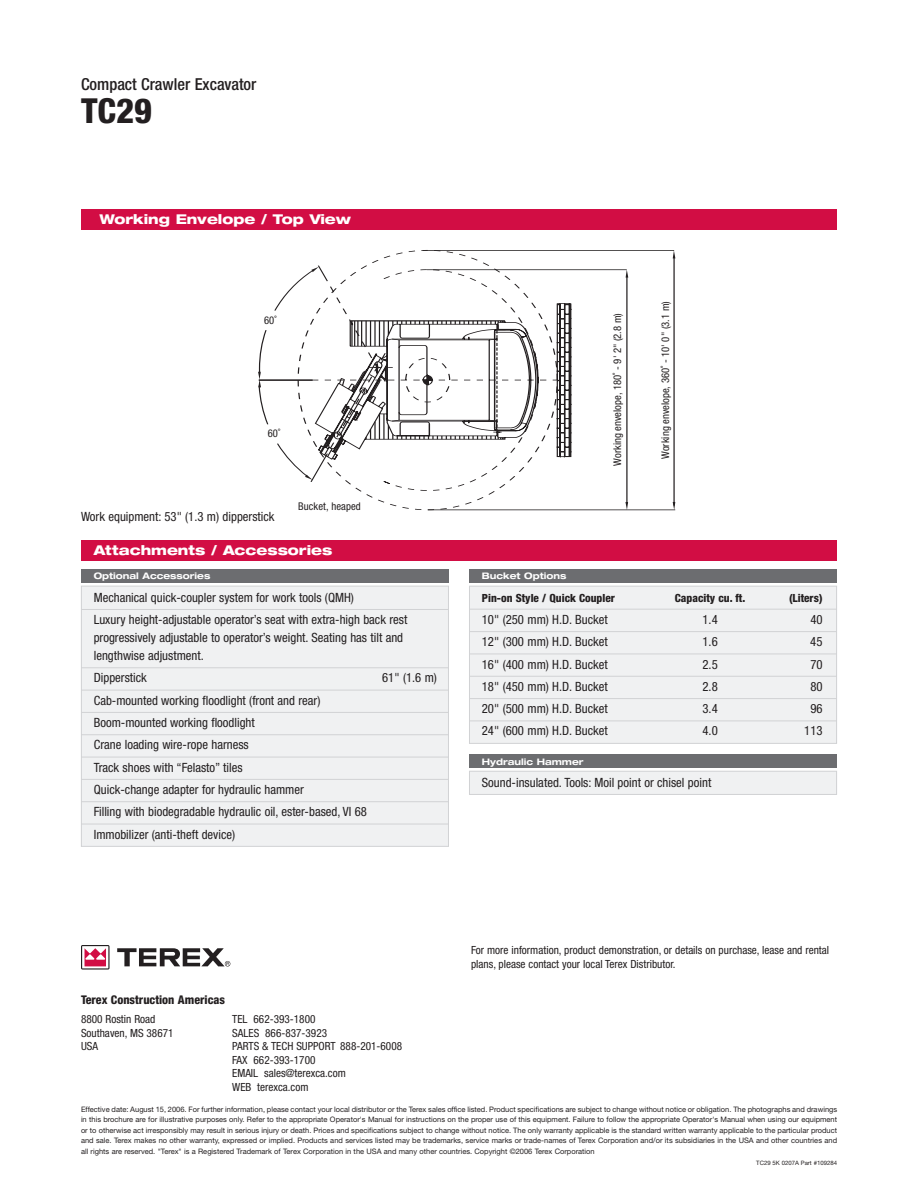
<style>
.page{position:relative;width:918px;height:1188px;background:#fff}
.page>*{position:absolute;margin:0;border:0;box-sizing:border-box;transform-origin:0 0}
.t1{font:800 condensed 34.5px "Helvetica Neue";color:#231f20}
.t2{font:500 condensed 16.5px "Helvetica Neue";color:#231f20}
.t3{font:800 expanded 13.5px "Helvetica Neue";color:#fff}
.t4{font:condensed 12.75px/22.4px "Helvetica Neue";color:#231f20}
.t5{font:800 condensed 12px "Helvetica Neue";color:#231f20}
.t6{font:condensed 11.25px/13.5px "Helvetica Neue";color:#231f20}
.t7{font:800 condensed 11.25px "Helvetica Neue";color:#231f20}
.t8{font:condensed 10.65px "Helvetica Neue";color:#231f20}
.t9{font:700 expanded 9px "Helvetica Neue";color:#fff}
.t10{font:7.5px/10.5px "Helvetica Neue";color:#231f20;text-align:justify}
.t11{font:6px "Helvetica Neue";color:#231f20}
</style>
<div class="page">
<div style="left:81px;top:209px;width:756px;height:20px;background:#d20d44"></div>
<div style="left:82px;top:586px;width:366px;height:260px;background:#f0f1f2"></div>
<div style="left:81px;top:586px;width:368px;height:261px;border:1px solid #d1d2d4"></div>
<div style="left:81px;top:569px;width:368px;height:14px;background:#6c6d70"></div>
<hr style="left:81px;top:609px;width:368px;height:1px;background:#d1d2d4">
<hr style="left:81px;top:667px;width:368px;height:1px;background:#d1d2d4">
<hr style="left:81px;top:690px;width:368px;height:1px;background:#d1d2d4">
<hr style="left:81px;top:712px;width:368px;height:1px;background:#d1d2d4">
<hr style="left:81px;top:734px;width:368px;height:1px;background:#d1d2d4">
<hr style="left:81px;top:757px;width:368px;height:1px;background:#d1d2d4">
<hr style="left:81px;top:779px;width:368px;height:1px;background:#d1d2d4">
<hr style="left:81px;top:801px;width:368px;height:1px;background:#d1d2d4">
<hr style="left:81px;top:824px;width:368px;height:1px;background:#d1d2d4">
<div style="left:470px;top:772px;width:366px;height:22px;background:#f0f1f2"></div>
<div style="left:469px;top:771px;width:368px;height:24px;border:1px solid #d1d2d4"></div>
<div style="left:469px;top:754px;width:368px;height:14px;background:#6c6d70"></div>
<svg style="left:310px;top:250px;width:364px;height:260px"></svg>
<hr style="left:674px;top:258px;width:1px;height:248px;background:#231f20">
<hr style="left:627px;top:276px;width:1px;height:228px;background:#231f20">
<svg style="left:626px;top:270px;width:2px;height:8px"></svg>
<svg style="left:625px;top:502px;width:3px;height:8px"></svg>
<svg style="left:673px;top:250px;width:2px;height:8px"></svg>
<svg style="left:673px;top:502px;width:2px;height:8px"></svg>
<svg style="left:258px;top:267px;width:61px;height:213px"></svg>
<div style="left:81px;top:540px;width:756px;height:20px;background:#d20d44"></div>
<svg style="left:81px;top:945px;width:29px;height:25px"></svg>
<svg style="left:117px;top:948px;width:113px;height:19px"></svg>
<div style="left:470px;top:587px;width:366px;height:156px;background:#f0f1f2"></div>
<div style="left:469px;top:586px;width:368px;height:158px;border:1px solid #d1d2d4"></div>
<div style="left:469px;top:569px;width:368px;height:14px;background:#6c6d70"></div>
<hr style="left:469px;top:609px;width:368px;height:1px;background:#d1d2d4">
<hr style="left:469px;top:631px;width:368px;height:1px;background:#d1d2d4">
<hr style="left:469px;top:654px;width:368px;height:1px;background:#d1d2d4">
<hr style="left:469px;top:676px;width:368px;height:1px;background:#d1d2d4">
<hr style="left:469px;top:698px;width:368px;height:1px;background:#d1d2d4">
<hr style="left:469px;top:721px;width:368px;height:1px;background:#d1d2d4">
<h2 class="t2" style="left:81px;top:78px;width:177px">Compact Crawler Excavator</h2>
<h1 class="t1" style="left:81px;top:98px;width:72px">TC29</h1>
<h3 class="t3" style="left:100px;top:214px;width:253px">Working Envelope / Top View</h3>
<h3 class="t8" style="left:264px;top:316px;width:14px">60˚</h3>
<h3 class="t8" style="left:268px;top:429px;width:14px">60˚</h3>
<h3 class="t8" style="left:298px;top:503px;width:64px">Bucket, heaped</h3>
<h3 class="t4" style="left:81px;top:506px;width:195px">Work equipment: 53" (1.3 m) dipperstick</h3>
<h3 class="t3" style="left:94px;top:545px;width:240px">Attachments / Accessories</h3>
<p class="t9" style="left:94px;top:573px;width:118px">Optional Accessories</p>
<h3 class="t4" style="left:94px;top:587px;width:315px">Mechanical quick-coupler system for work tools (QMH)<br>Luxury height-adjustable operator’s seat with extra-high back rest</h3>
<h3 class="t4" style="left:94px;top:630px;width:311px;line-height:18px">progressively adjustable to operator’s weight. Seating has tilt and lengthwise adjustment.</h3>
<h3 class="t4" style="left:94px;top:668px;width:55px">Dipperstick</h3>
<h3 class="t4" style="left:382px;top:668px;width:56px">61" (1.6 m)</h3>
<p class="t4" style="left:94px;top:690px;width:275px">Cab-mounted working floodlight (front and rear)<br>Boom-mounted working floodlight<br>Crane loading wire-rope harness<br>Track shoes with “Felasto” tiles<br>Quick-change adapter for hydraulic hammer<br>Filling with biodegradable hydraulic oil, ester-based, VI 68<br>Immobilizer (anti-theft device)</p>
<h3 class="t8" style="left:614px;top:466px;width:154px;rotate:-90deg">Working envelope 180 9 2 (2 8 m)</h3>
<h3 class="t8" style="left:662px;top:459px;width:159px;rotate:-90deg">Working envelope 360 10 0 (3 1 m)</h3>
<p class="t9" style="left:482px;top:573px;width:86px">Bucket Options</p>
<h3 class="t7" style="left:482px;top:594px;width:135px">Pin-on Style / Quick Coupler</h3>
<h3 class="t7" style="left:675px;top:594px;width:72px">Capacity cu. ft.</h3>
<h3 class="t7" style="left:789px;top:594px;width:35px">(Liters)</h3>
<h3 class="t4" style="left:482px;top:609px;width:127px">10" (250 mm) H.D. Bucket</h3>
<h3 class="t4" style="left:703px;top:609px;width:17px">1.4</h3>
<h3 class="t4" style="left:810px;top:609px;width:14px">40</h3>
<h3 class="t4" style="left:482px;top:632px;width:127px">12" (300 mm) H.D. Bucket</h3>
<h3 class="t4" style="left:702px;top:632px;width:17px">1.6</h3>
<h3 class="t4" style="left:810px;top:632px;width:14px">45</h3>
<h3 class="t4" style="left:482px;top:654px;width:127px">16" (400 mm) H.D. Bucket</h3>
<h3 class="t4" style="left:703px;top:654px;width:17px">2.5</h3>
<h3 class="t4" style="left:810px;top:654px;width:14px">70</h3>
<h3 class="t4" style="left:482px;top:676px;width:127px">18" (450 mm) H.D. Bucket</h3>
<h3 class="t4" style="left:703px;top:676px;width:17px">2.8</h3>
<h3 class="t4" style="left:810px;top:676px;width:14px">80</h3>
<h3 class="t4" style="left:482px;top:699px;width:127px">20" (500 mm) H.D. Bucket</h3>
<h3 class="t4" style="left:703px;top:699px;width:17px">3.4</h3>
<h3 class="t4" style="left:810px;top:699px;width:14px">96</h3>
<h3 class="t4" style="left:482px;top:721px;width:127px">24" (600 mm) H.D. Bucket</h3>
<h3 class="t4" style="left:703px;top:721px;width:17px">4.0</h3>
<h3 class="t4" style="left:804px;top:721px;width:20px">113</h3>
<p class="t9" style="left:482px;top:758px;width:103px">Hydraulic Hammer</p>
<h3 class="t4" style="left:482px;top:772px;width:231px">Sound-insulated. Tools: Moil point or chisel point</h3>
<h3 class="t5" style="left:81px;top:995px;width:146px">Terex Construction Americas</h3>
<h3 class="t6" style="left:81px;top:1013px;width:94px">8800 Rostin Road<br>Southaven, MS 38671<br>USA</h3>
<h3 class="t6" style="left:232px;top:1013px;width:171px">TEL 662-393-1800<br>SALES 866-837-3923<br>PARTS &amp; TECH SUPPORT 888-201-6008<br>FAX 662-393-1700<br>EMAIL sales@terexca.com<br>WEB terexca.com</h3>
<h3 class="t6" style="left:471px;top:944px;width:360px">For more information, product demonstration, or details on purchase, lease and rental plans, please contact your local Terex Distributor.</h3>
<p class="t10" style="left:81px;top:1104px;width:758px">Effective date: August 15, 2006. For further information, please contact your local distributor or the Terex sales office listed. Product specifications are subject to change without notice or obligation. The photographs and drawings in this brochure are for illustrative purposes only. Refer to the appropriate Operator's Manual for instructions on the proper use of this equipment. Failure to follow the appropriate Operator's Manual when using our equipment or to otherwise act irresponsibly may result in serious injury or death. Prices and specifications subject to change without notice. The only warranty applicable is the standard written warranty applicable to the particular product and sale. Terex makes no other warranty, expressed or implied. Products and services listed may be trademarks, service marks or trade-names of Terex Corporation and/or its subsidiaries in the USA and other countries and all rights are reserved. "Terex" is a Registered Trademark of Terex Corporation in the USA and many other countries. Copyright ©2006 Terex Corporation</p>
<p class="t11" style="left:756px;top:1160px;width:82px">TC29 5K 0207A Part #109284</p>
</div>
